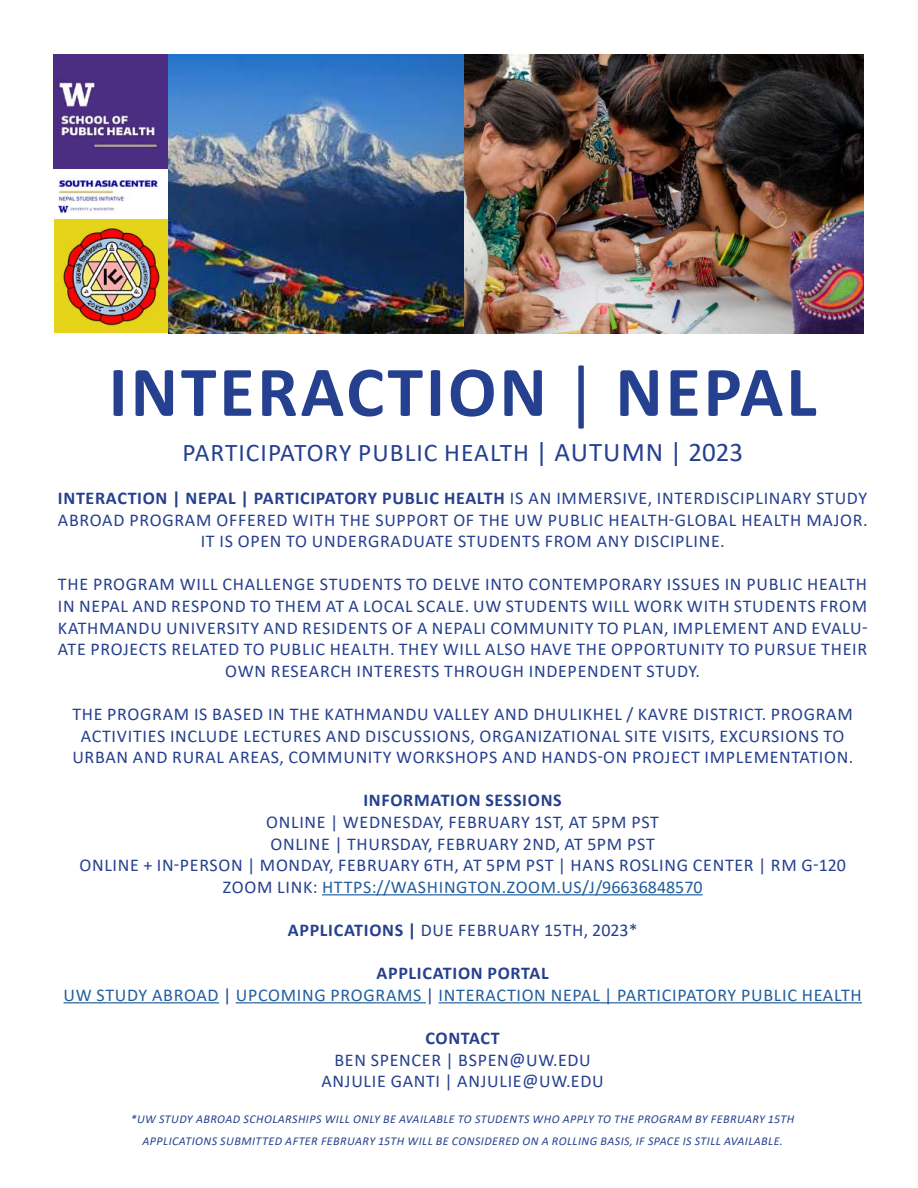
<style>
.page{position:relative;width:918px;height:1188px;background:#fff}
.page>*{position:absolute;margin:0;border:0;box-sizing:border-box;transform-origin:0 0}
.t1{font:700 72px "Calibri";letter-spacing:.04em;color:#25408f}
.t2{font:25.5px "Calibri";letter-spacing:.04em;color:#25408f}
.t3{font:18px/21.6px "Calibri";letter-spacing:.04em;color:#25408f;text-align:center}
.t4{font:18px/21.6px "Calibri";letter-spacing:.04em;color:#215e9e;text-align:center}
.t5{font:700 18px "Calibri";letter-spacing:.04em;color:#25408f}
.t6{font:italic 12px/21.6px "Calibri";letter-spacing:.04em;color:#25408f;text-align:center}
.s1{font-weight:400}
.s2{font-size:27px}
.s3{font-weight:700}
.s4{color:#215e9e}
.s5{font-weight:700;color:#25408f}
.s6{color:#25408f}
</style>
<div class="page">
<div style="left:54px;top:220px;width:114px;height:113px;background:#e6d41b"></div>
<hr style="left:322px;top:894px;width:381px;height:1px;background:#215e9e">
<hr style="left:63px;top:1002px;width:156px;height:1px;background:#215e9e">
<hr style="left:236px;top:1002px;width:190px;height:1px;background:#215e9e">
<hr style="left:439px;top:1002px;width:423px;height:1px;background:#215e9e">
<img style="left:168px;top:54px;width:695px;height:280px">
<img style="left:63px;top:228px;width:97px;height:98px">
<img style="left:58px;top:177px;width:101px;height:36px">
<img style="left:53px;top:54px;width:115px;height:115px">
<h1 class="t1" style="left:109px;top:341px;width:710px">INTERACTION <span class="s1">|</span> NEPAL</h1>
<h2 class="t2" style="left:183px;top:435px;width:562px">PARTICIPATORY PUBLIC HEALTH <span class="s2">| AUTUMN | 2023</span></h2>
<p class="t3" style="left:58px;top:487px;width:811px"><span class="s3">INTERACTION | NEPAL | PARTICIPATORY PUBLIC HEALTH</span> IS AN IMMERSIVE, INTERDISCIPLINARY STUDY<br>ABROAD PROGRAM OFFERED WITH THE SUPPORT OF THE UW PUBLIC HEALTH-GLOBAL HEALTH MAJOR.<br>IT IS OPEN TO UNDERGRADUATE STUDENTS FROM ANY DISCIPLINE.</p>
<p class="t3" style="left:58px;top:573px;width:811px">THE PROGRAM WILL CHALLENGE STUDENTS TO DELVE INTO CONTEMPORARY ISSUES IN PUBLIC HEALTH IN NEPAL AND RESPOND TO THEM AT A LOCAL SCALE. UW STUDENTS WILL WORK WITH STUDENTS FROM KATHMANDU UNIVERSITY AND RESIDENTS OF A NEPALI COMMUNITY TO PLAN, IMPLEMENT AND EVALU-ATE PROJECTS RELATED TO PUBLIC HEALTH. THEY WILL ALSO HAVE THE OPPORTUNITY TO PURSUE THEIR OWN RESEARCH INTERESTS THROUGH INDEPENDENT STUDY.</p>
<p class="t3" style="left:72px;top:703px;width:782px">THE PROGRAM IS BASED IN THE KATHMANDU VALLEY AND DHULIKHEL / KAVRE DISTRICT. PROGRAM<br>ACTIVITIES INCLUDE LECTURES AND DISCUSSIONS, ORGANIZATIONAL SITE VISITS, EXCURSIONS TO<br>URBAN AND RURAL AREAS, COMMUNITY WORKSHOPS AND HANDS-ON PROJECT IMPLEMENTATION.</p>
<p class="t5" style="left:363px;top:788px;width:200px">INFORMATION SESSIONS</p>
<p class="t3" style="left:79px;top:811px;width:768px">ONLINE | WEDNESDAY, FEBRUARY 1ST, AT 5PM PST<br>ONLINE | THURSDAY, FEBRUARY 2ND, AT 5PM PST<br>ONLINE + IN-PERSON | MONDAY, FEBRUARY 6TH, AT 5PM PST | HANS ROSLING CENTER | RM G-120<br>ZOOM LINK: <span class="s4">HTTPS://WASHINGTON.ZOOM.US/J/96636848570</span></p>
<p class="t3" style="left:288px;top:919px;width:351px"><span class="s3">APPLICATIONS |</span> DUE FEBRUARY 15TH, 2023*</p>
<p class="t4" style="left:64px;top:962px;width:800px"><span class="s5">APPLICATION PORTAL<br></span>UW STUDY ABROAD <span class="s6">|</span> UPCOMING PROGRAMS <span class="s6">|</span> INTERACTION NEPAL | PARTICIPATORY PUBLIC HEALTH</p>
<p class="t5" style="left:425px;top:1025px;width:76px">CONTACT</p>
<p class="t3" style="left:321px;top:1048px;width:284px">BEN SPENCER | BSPEN@UW.EDU<br>ANJULIE GANTI | ANJULIE@UW.EDU</p>
<p class="t6" style="left:131px;top:1108px;width:665px">*UW STUDY ABROAD SCHOLARSHIPS WILL ONLY BE AVAILABLE TO STUDENTS WHO APPLY TO THE PROGRAM BY FEBRUARY 15TH<br>APPLICATIONS SUBMITTED AFTER FEBRUARY 15TH WILL BE CONSIDERED ON A ROLLING BASIS, IF SPACE IS STILL AVAILABLE.</p>
</div>
